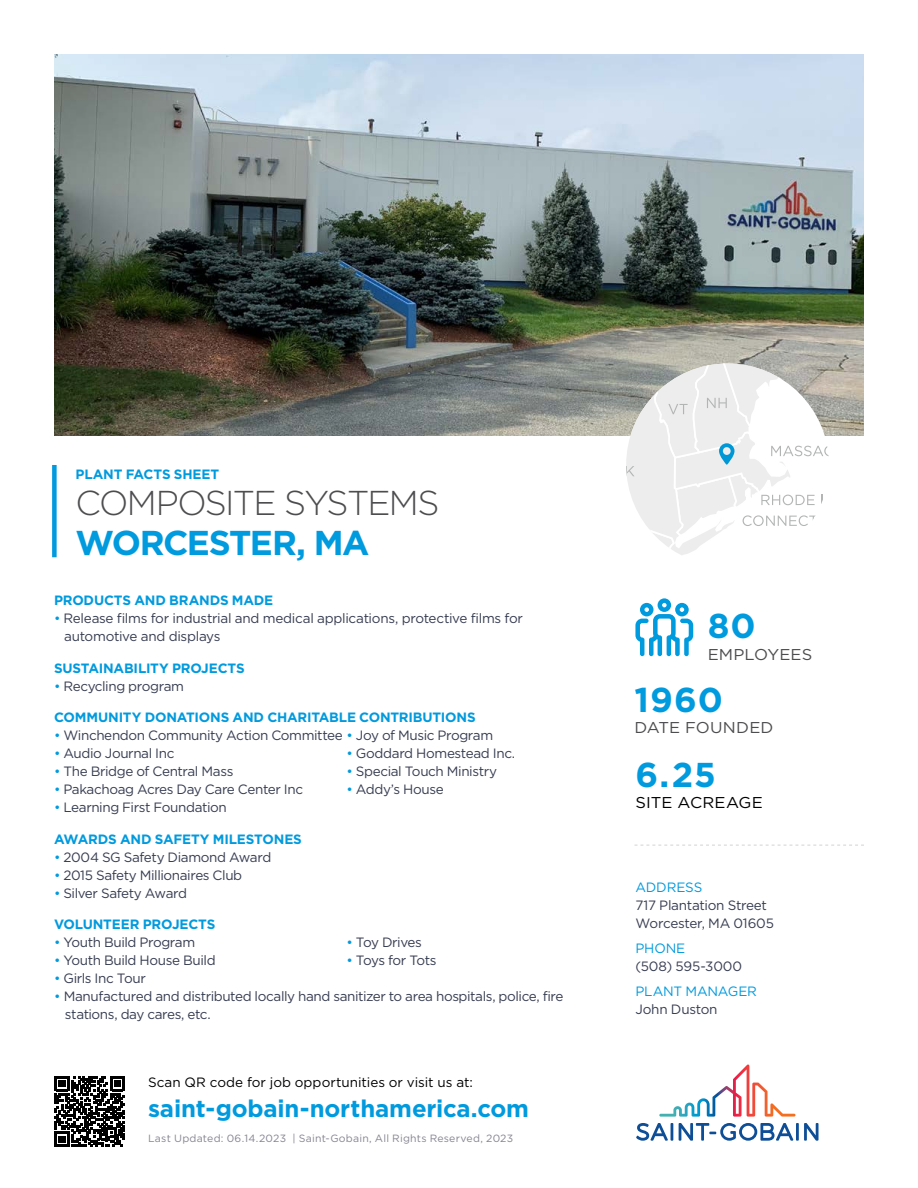
<style>
.page{position:relative;width:918px;height:1188px;background:#fff}
.page>*{position:absolute;margin:0;border:0;box-sizing:border-box;transform-origin:0 0}
.body{font:700 34.5px "Gotham";letter-spacing:-.04em;color:#009ade}
.body-2{font:300 34.5px "Gotham";letter-spacing:-.05em;color:#4d4d4f}
.t1{font:700 24px "Gotham";letter-spacing:-.005em;color:#009ade}
.body-3{font:15.6px "Gotham";color:#4d4d4f;scale:1.05 1}
.body-4{font:15.6px "Gotham";letter-spacing:.01em;color:#000;scale:1.05 1}
.body-5{font:13.5px/18px "Gotham";letter-spacing:-.03em;color:#373d52}
.body-6{font:700 13.5px "Gotham";letter-spacing:-.015em;color:#009ade}
.t2{font:13.5px "Gotham";color:#000}
.body-7{font:13.5px "Gotham";letter-spacing:-.015em;color:#009ade}
.body-8{font:13.5px "Gotham";letter-spacing:-.01em;color:#373d52}
.t3{font:10.5px "Gotham";letter-spacing:.02em;color:#868492}
.s1{color:#009ade}
</style>
<div class="page">
<svg style="left:636px;top:1123px;width:37px;height:18px"></svg>
<svg style="left:679px;top:1123px;width:114px;height:18px"></svg>
<hr style="left:796px;top:1123px;width:3px;height:18px;background:#0e4e96">
<svg style="left:804px;top:1123px;width:15px;height:18px"></svg>
<svg style="left:659px;top:1065px;width:137px;height:52px"></svg>
<svg style="left:55px;top:1076px;width:70px;height:71px"></svg>
<img style="left:54px;top:54px;width:810px;height:381px">
<svg style="left:635px;top:598px;width:58px;height:58px"></svg>
<svg style="left:634px;top:845px;width:230px;height:1px"></svg>
<div style="left:52px;top:465px;width:5px;height:92px;background:#009ade"></div>
<svg style="left:626px;top:364px;width:203px;height:191px"></svg>
<p class="body-6" style="left:76px;top:466px;width:145px">PLANT FACTS SHEET</p>
<p class="body-2" style="left:76px;top:484px;width:365px">COMPOSITE SYSTEMS</p>
<p class="body" style="left:76px;top:523px;width:295px">WORCESTER, MA</p>
<p class="body-6" style="left:54px;top:593px;width:221px">PRODUCTS AND BRANDS MADE</p>
<p class="body-5" style="left:54px;top:609px;width:471px"><span class="s1">•</span> Release films for industrial and medical applications, protective films for</p>
<p class="body-5" style="left:64px;top:627px;width:158px">automotive and displays</p>
<p class="body-6" style="left:54px;top:660px;width:192px">SUSTAINABILITY PROJECTS</p>
<p class="body-5" style="left:54px;top:677px;width:132px"><span class="s1">•</span> Recycling program</p>
<p class="body-6" style="left:54px;top:710px;width:423px">COMMUNITY DONATIONS AND CHARITABLE CONTRIBUTIONS</p>
<p class="body-5" style="left:54px;top:726px;width:441px"><span class="s1">•</span> Winchendon Community Action Committee <span class="s1">•</span> Joy of Music Program</p>
<p class="body-5" style="left:54px;top:744px;width:122px"><span class="s1">•</span> Audio Journal Inc</p>
<p class="body-5" style="left:346px;top:744px;width:170px"><span class="s1">•</span> Goddard Homestead Inc.</p>
<p class="body-5" style="left:54px;top:762px;width:181px"><span class="s1">•</span> The Bridge of Central Mass</p>
<p class="body-5" style="left:346px;top:762px;width:152px"><span class="s1">•</span> Special Touch Ministry</p>
<p class="body-5" style="left:54px;top:780px;width:251px"><span class="s1">•</span> Pakachoag Acres Day Care Center Inc</p>
<p class="body-5" style="left:346px;top:780px;width:99px"><span class="s1">•</span> Addy’s House</p>
<p class="body-5" style="left:54px;top:798px;width:174px"><span class="s1">•</span> Learning First Foundation</p>
<p class="body-6" style="left:54px;top:831px;width:249px">AWARDS AND SAFETY MILESTONES</p>
<p class="body-5" style="left:54px;top:848px;width:219px"><span class="s1">•</span> 2004 SG Safety Diamond Award</p>
<p class="body-5" style="left:54px;top:866px;width:190px"><span class="s1">•</span> 2015 Safety Millionaires Club</p>
<p class="body-5" style="left:54px;top:884px;width:135px"><span class="s1">•</span> Silver Safety Award</p>
<p class="body-6" style="left:54px;top:917px;width:163px">VOLUNTEER PROJECTS</p>
<p class="body-5" style="left:54px;top:933px;width:143px"><span class="s1">•</span> Youth Build Program</p>
<p class="body-5" style="left:346px;top:933px;width:77px"><span class="s1">•</span> Toy Drives</p>
<p class="body-5" style="left:54px;top:951px;width:163px"><span class="s1">•</span> Youth Build House Build</p>
<p class="body-5" style="left:346px;top:951px;width:92px"><span class="s1">•</span> Toys for Tots</p>
<p class="body-5" style="left:54px;top:969px;width:93px"><span class="s1">•</span> Girls Inc Tour</p>
<p class="body-5" style="left:54px;top:987px;width:511px"><span class="s1">•</span> Manufactured and distributed locally hand sanitizer to area hospitals, police, fire</p>
<p class="body-5" style="left:65px;top:1005px;width:147px">stations, day cares, etc.</p>
<p class="t2" style="left:148px;top:1075px;width:326px">Scan QR code for job opportunities or visit us at:</p>
<h2 class="t1" style="left:148px;top:1095px;width:383px">saint-gobain-northamerica.com</h2>
<p class="t3" style="left:148px;top:1132px;width:367px">Last Updated: 06.14.2023 | Saint-Gobain, All Rights Reserved, 2023</p>
<p class="body" style="left:708px;top:606px;width:50px">80</p>
<p class="body-3" style="left:708px;top:645px;width:101px">EMPLOYEES</p>
<p class="body" style="left:634px;top:679px;width:90px">1960</p>
<p class="body-3" style="left:634px;top:719px;width:134px">DATE FOUNDED</p>
<p class="body" style="left:635px;top:755px;width:82px">6.25</p>
<p class="body-4" style="left:635px;top:794px;width:123px">SITE ACREAGE</p>
<p class="body-7" style="left:635px;top:880px;width:68px">ADDRESS</p>
<p class="body-5" style="left:635px;top:896px;width:140px">717 Plantation Street<br>Worcester, MA 01605</p>
<p class="body-7" style="left:635px;top:941px;width:51px">PHONE</p>
<p class="body-8" style="left:635px;top:959px;width:108px">(508) 595-3000</p>
<p class="body-7" style="left:635px;top:984px;width:123px">PLANT MANAGER</p>
<p class="body-5" style="left:635px;top:1000px;width:84px">John Duston</p>
</div>
